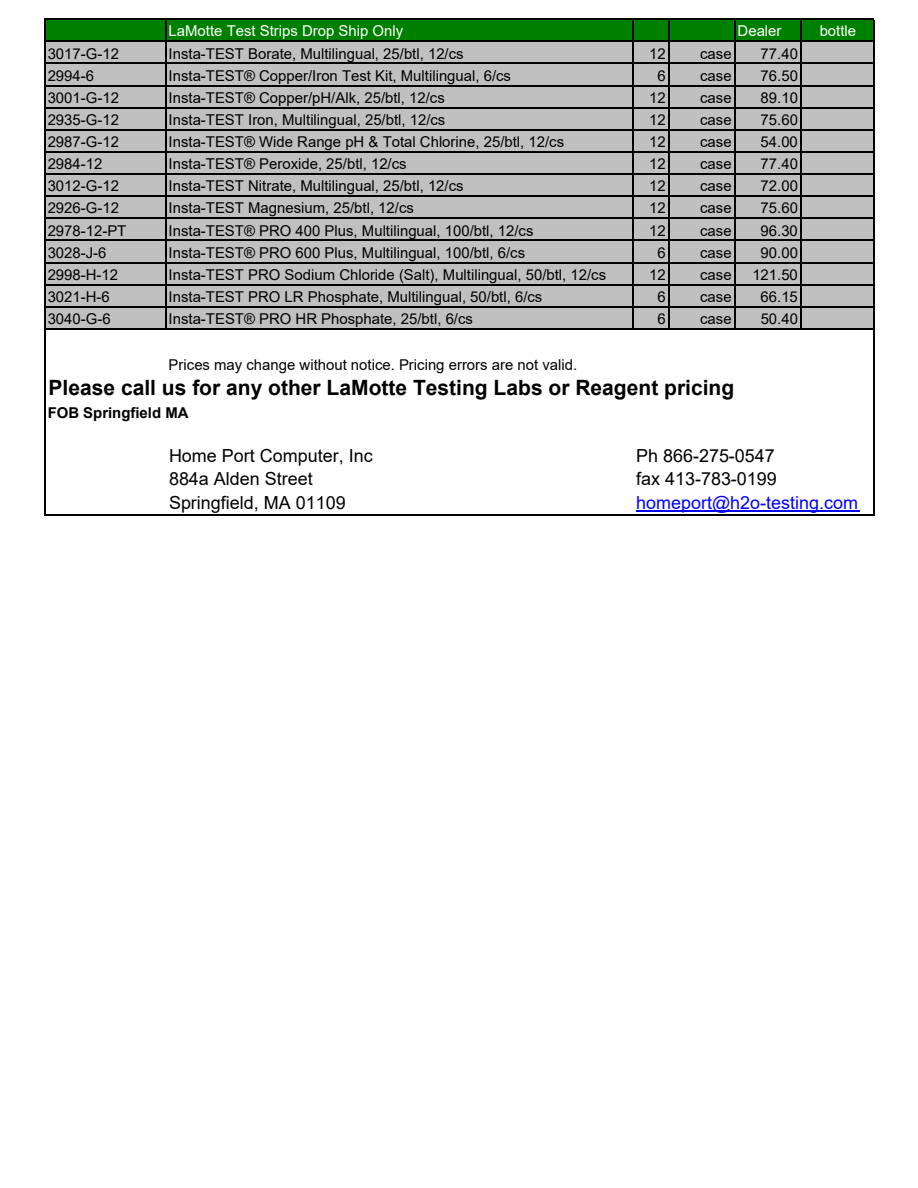
<style>
.page{position:relative;width:918px;height:1188px;background:#fff}
.page>*{position:absolute;margin:0;border:0;box-sizing:border-box;transform-origin:0 0}
.t1{font:700 21px "Arial";color:#000}
.t2{font:18px "Arial";color:#000}
.t3{font:18px "Arial";color:#00f}
.t4{font:15px "Arial";color:#000}
.t5{font:15px "Arial";color:#fff}
.t6{font:700 15px "Arial";color:#000}
</style>
<div class="page">
<div style="left:45px;top:19px;width:829px;height:22px;background:#008000"></div>
<div style="left:45px;top:41px;width:829px;height:288px;background:#c0c0c0"></div>
<hr style="left:636px;top:511px;width:223px;height:1px;background:#00f">
<hr style="left:44px;top:18px;width:2px;height:498px;background:#000">
<hr style="left:165px;top:20px;width:1px;height:310px;background:#000">
<hr style="left:632px;top:20px;width:2px;height:310px;background:#000">
<hr style="left:668px;top:20px;width:1px;height:310px;background:#000">
<hr style="left:734px;top:20px;width:1px;height:310px;background:#000">
<hr style="left:800px;top:20px;width:2px;height:310px;background:#000">
<hr style="left:873px;top:20px;width:1px;height:496px;background:#000">
<hr style="left:46px;top:18px;width:828px;height:2px;background:#000">
<hr style="left:46px;top:41px;width:828px;height:1px;background:#000">
<hr style="left:46px;top:63px;width:828px;height:1px;background:#000">
<hr style="left:46px;top:85px;width:828px;height:1px;background:#000">
<hr style="left:46px;top:107px;width:828px;height:1px;background:#000">
<hr style="left:46px;top:129px;width:828px;height:2px;background:#000">
<hr style="left:46px;top:151px;width:828px;height:2px;background:#000">
<hr style="left:46px;top:173px;width:828px;height:2px;background:#000">
<hr style="left:46px;top:195px;width:828px;height:2px;background:#000">
<hr style="left:46px;top:218px;width:828px;height:1px;background:#000">
<hr style="left:46px;top:240px;width:828px;height:1px;background:#000">
<hr style="left:46px;top:262px;width:828px;height:1px;background:#000">
<hr style="left:46px;top:284px;width:828px;height:1px;background:#000">
<hr style="left:46px;top:306px;width:828px;height:2px;background:#000">
<hr style="left:46px;top:328px;width:828px;height:2px;background:#000">
<hr style="left:46px;top:514px;width:828px;height:2px;background:#000">
<p class="t5" style="left:169px;top:25px;width:236px">LaMotte Test Strips Drop Ship Only</p>
<p class="t5" style="left:738px;top:25px;width:45px">Dealer</p>
<p class="t5" style="left:820px;top:25px;width:38px">bottle</p>
<p class="t4" style="left:48px;top:48px;width:73px">3017-G-12</p>
<p class="t4" style="left:169px;top:48px;width:297px">Insta-TEST Borate, Multilingual, 25/btl, 12/cs</p>
<p class="t4" style="left:649px;top:48px;width:18px">12</p>
<p class="t4" style="left:700px;top:48px;width:33px">case</p>
<p class="t4" style="left:761px;top:48px;width:39px">77.40</p>
<p class="t4" style="left:48px;top:70px;width:48px">2994-6</p>
<p class="t4" style="left:169px;top:70px;width:344px">Insta-TEST® Copper/Iron Test Kit, Multilingual, 6/cs</p>
<p class="t4" style="left:658px;top:70px;width:10px">6</p>
<p class="t4" style="left:700px;top:70px;width:33px">case</p>
<p class="t4" style="left:761px;top:70px;width:39px">76.50</p>
<p class="t4" style="left:48px;top:92px;width:73px">3001-G-12</p>
<p class="t4" style="left:169px;top:92px;width:278px">Insta-TEST® Copper/pH/Alk, 25/btl, 12/cs</p>
<p class="t4" style="left:649px;top:92px;width:18px">12</p>
<p class="t4" style="left:700px;top:92px;width:33px">case</p>
<p class="t4" style="left:761px;top:92px;width:39px">89.10</p>
<p class="t4" style="left:48px;top:114px;width:73px">2935-G-12</p>
<p class="t4" style="left:169px;top:114px;width:278px">Insta-TEST Iron, Multilingual, 25/btl, 12/cs</p>
<p class="t4" style="left:649px;top:114px;width:18px">12</p>
<p class="t4" style="left:700px;top:114px;width:33px">case</p>
<p class="t4" style="left:761px;top:114px;width:39px">75.60</p>
<p class="t4" style="left:48px;top:136px;width:73px">2987-G-12</p>
<p class="t4" style="left:169px;top:136px;width:397px">Insta-TEST® Wide Range pH &amp; Total Chlorine, 25/btl, 12/cs</p>
<p class="t4" style="left:649px;top:136px;width:18px">12</p>
<p class="t4" style="left:700px;top:136px;width:33px">case</p>
<p class="t4" style="left:761px;top:136px;width:39px">54.00</p>
<p class="t4" style="left:48px;top:158px;width:56px">2984-12</p>
<p class="t4" style="left:169px;top:158px;width:240px">Insta-TEST® Peroxide, 25/btl, 12/cs</p>
<p class="t4" style="left:649px;top:158px;width:18px">12</p>
<p class="t4" style="left:700px;top:158px;width:33px">case</p>
<p class="t4" style="left:761px;top:158px;width:39px">77.40</p>
<p class="t4" style="left:48px;top:180px;width:73px">3012-G-12</p>
<p class="t4" style="left:169px;top:180px;width:297px">Insta-TEST Nitrate, Multilingual, 25/btl, 12/cs</p>
<p class="t4" style="left:649px;top:180px;width:18px">12</p>
<p class="t4" style="left:700px;top:180px;width:33px">case</p>
<p class="t4" style="left:761px;top:180px;width:39px">72.00</p>
<p class="t4" style="left:48px;top:203px;width:73px">2926-G-12</p>
<p class="t4" style="left:169px;top:203px;width:247px">Insta-TEST Magnesium, 25/btl, 12/cs</p>
<p class="t4" style="left:649px;top:203px;width:18px">12</p>
<p class="t4" style="left:700px;top:203px;width:33px">case</p>
<p class="t4" style="left:761px;top:203px;width:39px">75.60</p>
<p class="t4" style="left:48px;top:225px;width:80px">2978-12-PT</p>
<p class="t4" style="left:169px;top:225px;width:366px">Insta-TEST® PRO 400 Plus, Multilingual, 100/btl, 12/cs</p>
<p class="t4" style="left:649px;top:225px;width:18px">12</p>
<p class="t4" style="left:700px;top:225px;width:33px">case</p>
<p class="t4" style="left:761px;top:225px;width:39px">96.30</p>
<p class="t4" style="left:48px;top:247px;width:60px">3028-J-6</p>
<p class="t4" style="left:169px;top:247px;width:358px">Insta-TEST® PRO 600 Plus, Multilingual, 100/btl, 6/cs</p>
<p class="t4" style="left:658px;top:247px;width:10px">6</p>
<p class="t4" style="left:700px;top:247px;width:33px">case</p>
<p class="t4" style="left:761px;top:247px;width:39px">90.00</p>
<p class="t4" style="left:48px;top:269px;width:72px">2998-H-12</p>
<p class="t4" style="left:169px;top:269px;width:439px">Insta-TEST PRO Sodium Chloride (Salt), Multilingual, 50/btl, 12/cs</p>
<p class="t4" style="left:649px;top:269px;width:18px">12</p>
<p class="t4" style="left:700px;top:269px;width:33px">case</p>
<p class="t4" style="left:752px;top:269px;width:47px">121.50</p>
<p class="t4" style="left:48px;top:291px;width:64px">3021-H-6</p>
<p class="t4" style="left:169px;top:291px;width:375px">Insta-TEST PRO LR Phosphate, Multilingual, 50/btl, 6/cs</p>
<p class="t4" style="left:658px;top:291px;width:10px">6</p>
<p class="t4" style="left:700px;top:291px;width:33px">case</p>
<p class="t4" style="left:761px;top:291px;width:39px">66.15</p>
<p class="t4" style="left:48px;top:313px;width:64px">3040-G-6</p>
<p class="t4" style="left:169px;top:313px;width:306px">Insta-TEST® PRO HR Phosphate, 25/btl, 6/cs</p>
<p class="t4" style="left:658px;top:313px;width:10px">6</p>
<p class="t4" style="left:700px;top:313px;width:33px">case</p>
<p class="t4" style="left:761px;top:313px;width:39px">50.40</p>
<p class="t4" style="left:169px;top:359px;width:410px">Prices may change without notice. Pricing errors are not valid.</p>
<h1 class="t1" style="left:49px;top:379px;width:687px">Please call us for any other LaMotte Testing Labs or Reagent pricing</h1>
<p class="t6" style="left:48px;top:407px;width:142px">FOB Springfield MA</p>
<p class="t2" style="left:169px;top:449px;width:205px">Home Port Computer, Inc</p>
<p class="t2" style="left:636px;top:449px;width:140px">Ph 866-275-0547</p>
<p class="t2" style="left:169px;top:472px;width:145px">884a Alden Street</p>
<p class="t2" style="left:636px;top:472px;width:142px">fax 413-783-0199</p>
<p class="t2" style="left:169px;top:496px;width:178px">Springfield, MA 01109</p>
<p class="t3" style="left:636px;top:496px;width:223px">homeport@h2o-testing.com</p>
</div>
